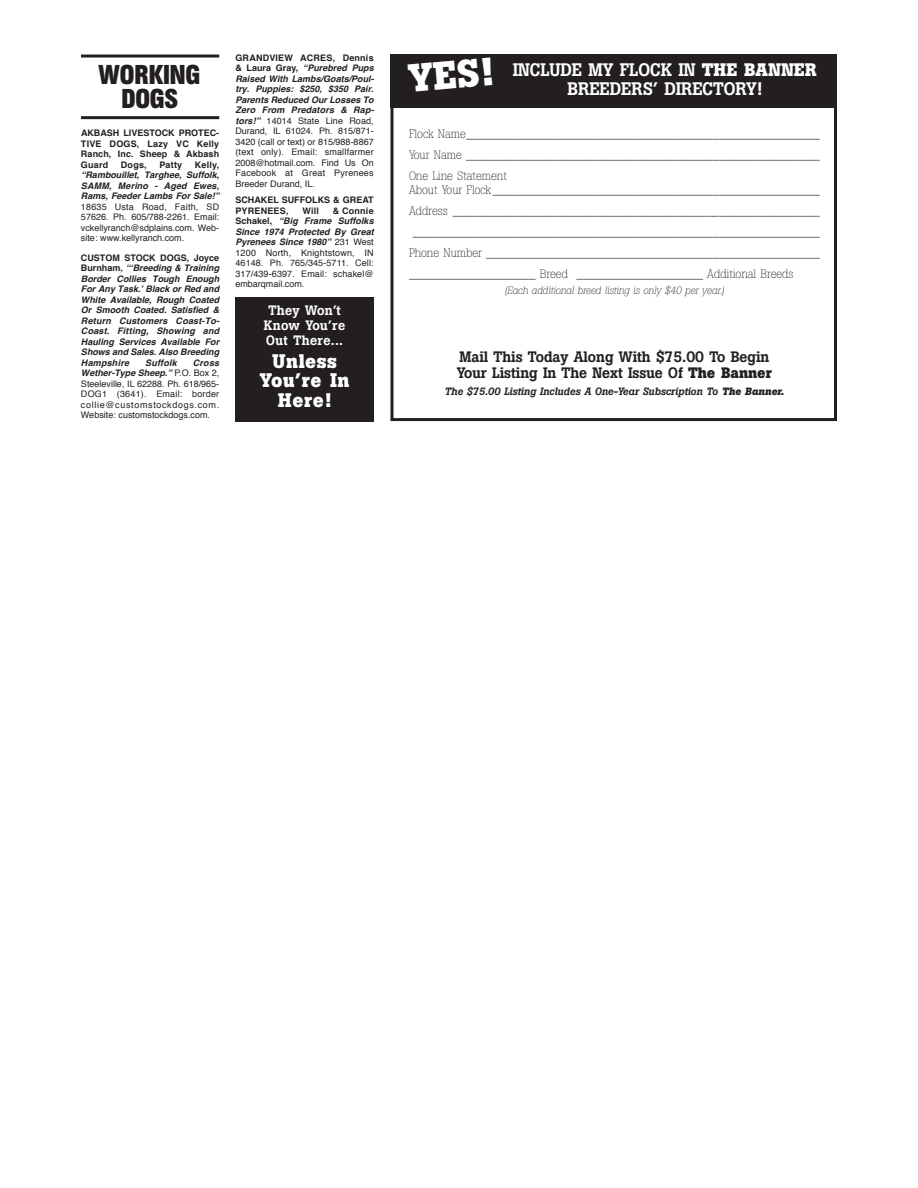
<style>
.page{position:relative;width:918px;height:1188px;background:#fff}
.page>*{position:absolute;margin:0;border:0;box-sizing:border-box;transform-origin:0 0}
.t1{font:700 39px "Botanika";color:#fff}
.t2{font:700 27px/24px "Agba Condensed";color:#231f20;text-align:center}
.t3{font:700 19.5px/19.5px "Botanika";letter-spacing:.03em;color:#fff;text-align:center}
.t4{font:500 18px/19.5px "Botanika";color:#fff;text-align:center}
.t5{font:500 15px/16.5px "Botanika";color:#231f20}
.t6{font:500 13.5px/15px "Botanika";letter-spacing:.03em;color:#fff;text-align:center}
.t7{font:300 12px/21px "Botanika";color:#231f20;text-align:justify}
.t8{font:italic 500 10.5px "Botanika";color:#231f20}
.t9{font:italic 300 10.5px "Botanika";color:#231f20}
.t10{font:9px/10.5px "Helvetica";color:#231f20;text-align:justify}
.t11{font:italic 700 9px/10.5px "Helvetica";color:#231f20;text-align:justify}
.t12{font:700 9px/10.5px "Helvetica";letter-spacing:.01em;color:#231f20;text-align:justify}
.t13{font:italic 700 9px "Helvetica";letter-spacing:.02em;color:#231f20}
.s1{font-style:normal}
.s2{font-weight:700;font-style:italic}
.s3{font-weight:700}
</style>
<div class="page">
<div style="left:390px;top:54px;width:447px;height:367px;border:3px solid #231f20"></div>
<div style="left:390px;top:54px;width:447px;height:54px;background:#231f20"></div>
<hr style="left:81px;top:55px;width:138px;height:3px;background:#231f20">
<hr style="left:81px;top:116px;width:138px;height:3px;background:#231f20">
<div style="left:235px;top:297px;width:139px;height:124px;background:#231f20"></div>
<h2 class="t2" style="left:100px;top:65px;width:103px">WORKING<br>DOGS</h2>
<p class="t12" style="left:81px;top:129px;width:140px">AKBASH LIVESTOCK PROTEC-TIVE DOGS, Lazy VC Kelly Ranch, Inc. Sheep &amp; Akbash Guard</p>
<p class="t12" style="left:121px;top:160px;width:27px">Dogs,</p>
<p class="t12" style="left:159px;top:160px;width:24px">Patty</p>
<p class="t12" style="left:195px;top:160px;width:26px">Kelly,</p>
<p class="t11" style="left:81px;top:171px;width:140px">“Rambouillet, Targhee, Suffolk, SAMM, Merino - Aged Ewes, Rams, Feeder Lambs For Sale!”</p>
<p class="t10" style="left:81px;top:202px;width:140px">18635 Usta Road, Faith, SD 57626. Ph. 605/788-2261. Email: vckellyranch@sdplains.com. Web&shy;site: www.kellyranch.com.</p>
<p class="t11" style="left:81px;top:253px;width:140px"><span class="s1">CUSTOM STOCK DOGS, Joyce Burnham,</span> “‘Breeding &amp; Training Border Collies Tough Enough For Any Task.’ Black or Red and White Available, Rough Coated Or Smooth Coated. Satisfied &amp; Return Customers Coast-To-Coast. Fitting, Showing and Hauling Services Available For Shows and Sales. Also Breeding Hampshire</p>
<p class="t13" style="left:145px;top:359px;width:33px">Suffolk</p>
<p class="t10" style="left:81px;top:358px;width:140px;text-indent:112px"><span class="s2">Cross Wether-Type Sheep.”</span> P.O. Box 2, Steeleville, IL 62288. Ph. 618/965- DOG1 (3641). Email: border collie@customstockdogs.com.<br>Website: customstockdogs.com.</p>
<p class="t10" style="left:235px;top:53px;width:140px"><span class="s3">GRANDVIEW ACRES, Dennis &amp; Laura Gray,</span> <span class="s2">“Purebred Pups Raised With Lambs/Goats/Poul&shy;try. Puppies: $250, $350 Pair.<br>Parents Reduced Our Losses To Zero From Predators &amp; Rap&shy;tors!”</span> 14014 State Line Road, Durand, IL 61024. Ph. 815/871- 3420 (call or text) or 815/988-8867 (text only). Email: smallfarmer 2008@hotmail.com. Find Us On Facebook at Great Pyrenees Breeder Durand, IL.</p>
<p class="t12" style="left:235px;top:196px;width:140px">SCHAKEL SUFFOLKS &amp; GREAT<br>PYRENEES,</p>
<p class="t10" style="left:235px;top:206px;width:140px;text-indent:97px"><span class="s3">&amp; Connie Schakel,</span> <span class="s2">“Big Frame Suffolks Since 1974 Protected By Great Pyrenees Since 1980”</span> 231 West 1200 North, Knightstown, IN 46148. Ph. 765/345-5711. Cell:<br>317/439-6397. Email: schakel@ embarqmail.com.</p>
<h3 class="t6" style="left:264px;top:304px;width:83px">They Won’t<br>Know You’re<br>Out There...</h3>
<h3 class="t3" style="left:260px;top:353px;width:91px">Unless<br>You’re In<br>Here!</h3>
<p class="t12" style="left:302px;top:206px;width:18px">Will</p>
<h1 class="t1" style="left:407px;top:65px;width:86px;rotate:-5deg">YES!</h1>
<h3 class="t4" style="left:513px;top:61px;width:306px">INCLUDE MY FLOCK IN <span class="s3">THE BANNER<br></span>BREEDERS’ DIRECTORY!</h3>
<h3 class="t7" style="left:409px;top:125px;width:412px">Flock Name_____________________________________________________ Your Name _____________________________________________________ One Line Statement</h3>
<h3 class="t7" style="left:409px;top:180px;width:412px">About Your Flock_________________________________________________</h3>
<h3 class="t7" style="left:409px;top:201px;width:412px">Address _______________________________________________________</h3>
<h3 class="t7" style="left:413px;top:222px;width:408px">_____________________________________________________________</h3>
<h3 class="t7" style="left:409px;top:243px;width:412px">Phone Number __________________________________________________</h3>
<h3 class="t7" style="left:409px;top:264px;width:386px">___________________ Breed ___________________ Additional Breeds</h3>
<p class="t9" style="left:505px;top:287px;width:221px">(Each additional breed listing is only $40 per year.)</p>
<h3 class="t5" style="left:457px;top:350px;width:317px">Mail This Today Along With $75.00 To Begin<br>Your Listing In The Next Issue Of <span class="s3">The Banner</span></h3>
<p class="t8" style="left:445px;top:387px;width:341px">The $75.00 Listing Includes A One-Year Subscription To <span class="s3">The Banner.</span></p>
</div>
